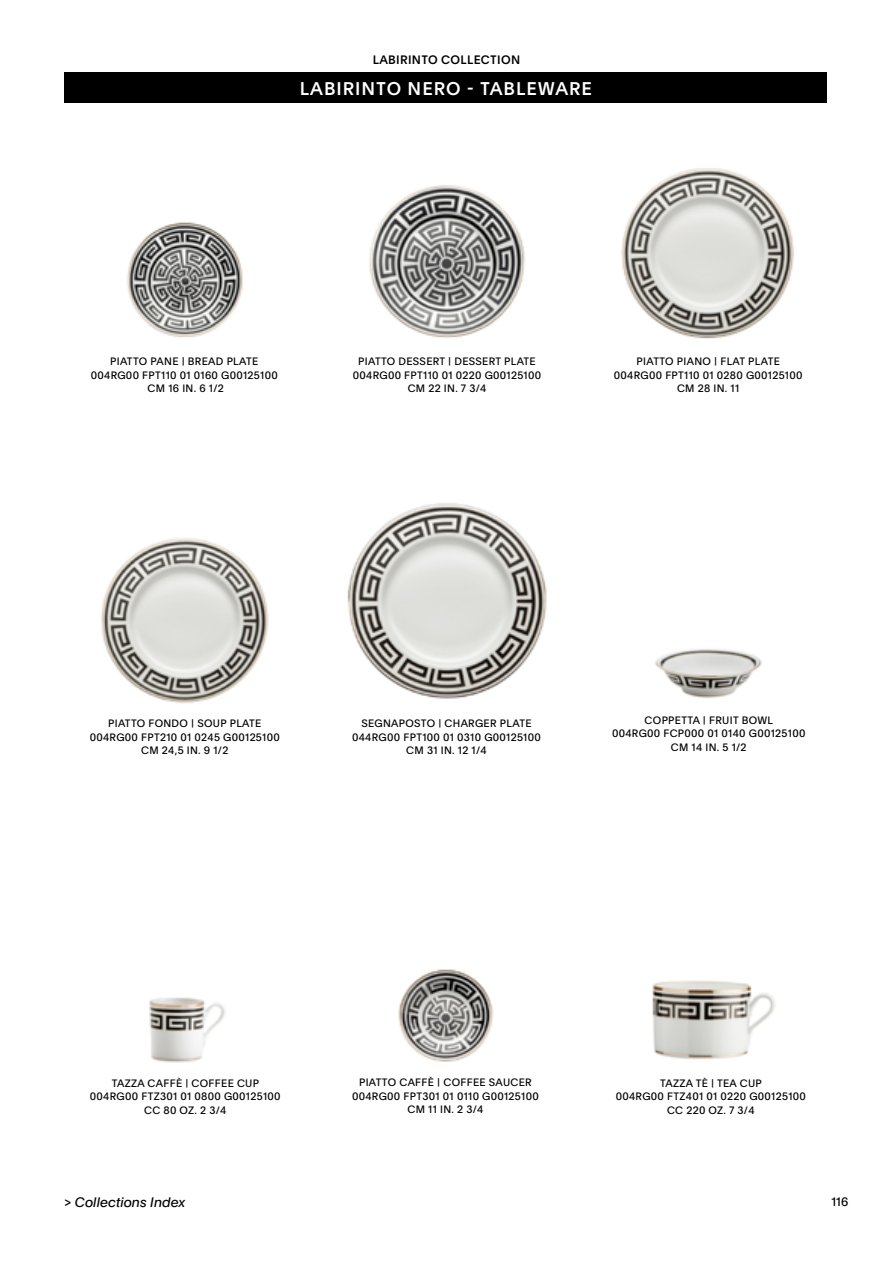
<style>
.page{position:relative;width:893px;height:1263px;background:#fff}
.page>*{position:absolute;margin:0;border:0;box-sizing:border-box;transform-origin:0 0}
.t1{font:500 18px "Plain";letter-spacing:.055em;color:#fff}
.t2{font:italic 13.5px "Plain";color:#000}
.t3{font:500 12px "Plain";letter-spacing:.025em;color:#000}
.t4{font:12px "Plain";color:#000}
.t5{font:10.5px/13.5px "Plain";letter-spacing:.025em;color:#000;text-align:center}
</style>
<div class="page">
<img style="left:655px;top:649px;width:107px;height:49px">
<img style="left:149px;top:997px;width:76px;height:66px">
<img style="left:398px;top:969px;width:96px;height:93px">
<img style="left:652px;top:980px;width:123px;height:79px">
<img style="left:126px;top:222px;width:117px;height:115px">
<img style="left:347px;top:503px;width:200px;height:196px">
<img style="left:369px;top:185px;width:156px;height:153px">
<img style="left:621px;top:168px;width:173px;height:171px">
<img style="left:101px;top:538px;width:168px;height:165px">
<div style="left:64px;top:72px;width:763px;height:31px;background:#000"></div>
<p class="t3" style="left:373px;top:51px;width:149px">LABIRINTO COLLECTION</p>
<h1 class="t1" style="left:300px;top:76px;width:294px">LABIRINTO NERO - TABLEWARE</h1>
<p class="t5" style="left:91px;top:354px;width:188px">PIATTO PANE | BREAD PLATE<br>004RG00 FPT110 01 0160 G00125100<br>CM 16 IN. 6 1/2</p>
<p class="t5" style="left:353px;top:354px;width:190px">PIATTO DESSERT | DESSERT PLATE<br>004RG00 FPT110 01 0220 G00125100<br>CM 22 IN. 7 3/4</p>
<p class="t5" style="left:614px;top:354px;width:190px">PIATTO PIANO | FLAT PLATE<br>004RG00 FPT110 01 0280 G00125100<br>CM 28 IN. 11</p>
<p class="t5" style="left:90px;top:716px;width:192px">PIATTO FONDO | SOUP PLATE<br>004RG00 FPT210 01 0245 G00125100<br>CM 24,5 IN. 9 1/2</p>
<p class="t5" style="left:352px;top:716px;width:190px">SEGNAPOSTO | CHARGER PLATE<br>044RG00 FPT100 01 0310 G00125100<br>CM 31 IN. 12 1/4</p>
<p class="t5" style="left:612px;top:713px;width:195px">COPPETTA | FRUIT BOWL<br>004RG00 FCP000 01 0140 G00125100<br>CM 14 IN. 5 1/2</p>
<p class="t5" style="left:90px;top:1076px;width:192px">TAZZA CAFFÈ | COFFEE CUP<br>004RG00 FTZ301 01 0800 G00125100<br>CC 80 OZ. 2 3/4</p>
<p class="t5" style="left:352px;top:1075px;width:188px">PIATTO CAFFÈ | COFFEE SAUCER<br>004RG00 FPT301 01 0110 G00125100<br>CM 11 IN. 2 3/4</p>
<p class="t5" style="left:616px;top:1076px;width:192px">TAZZA TÈ | TEA CUP<br>004RG00 FTZ401 01 0220 G00125100<br>CC 220 OZ. 7 3/4</p>
<p class="t2" style="left:64px;top:1192px;width:123px">&gt; Collections Index</p>
<p class="t4" style="left:831px;top:1194px;width:18px">116</p>
</div>
